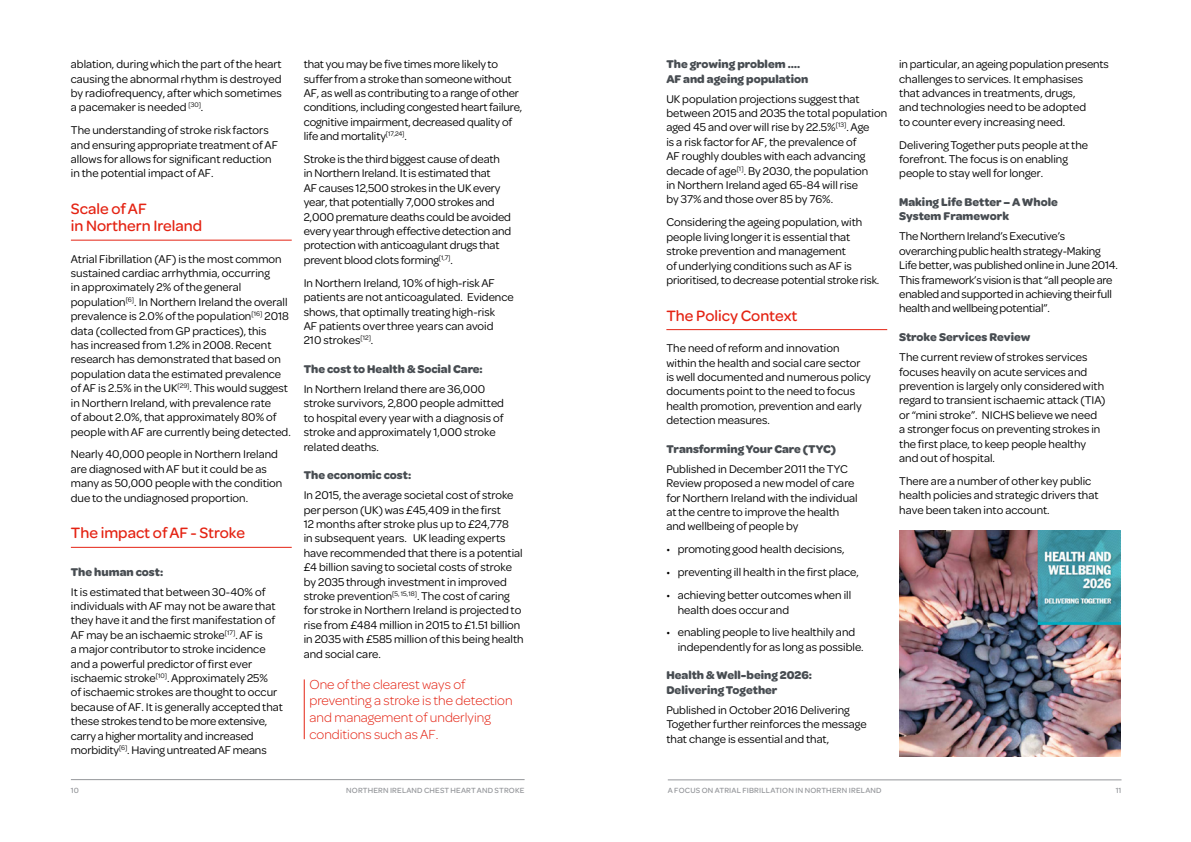
<style>
.page{position:relative;width:1191px;height:842px;background:#fff}
.page>*{position:absolute;margin:0;border:0;box-sizing:border-box;transform-origin:0 0}
.t1{font:500 16px/17px "Omnes";color:#e42313}
.t2{font:300 14px/16.8px "Omnes";color:#e42313}
.t3{font:12px/14.4px "Omnes";color:#000}
.t4{font:700 12px/14.4px "Omnes";color:#484d52}
.t5{font:500 8px "Omnes";letter-spacing:.02em;color:#94969a}
</style>
<div class="page">
<img style="left:899px;top:530px;width:221px;height:227px">
<hr style="left:71px;top:240px;width:221px;height:1px;background:#e42313">
<hr style="left:71px;top:547px;width:221px;height:1px;background:#e42313">
<hr style="left:304px;top:679px;width:1px;height:60px;background:#e42313">
<hr style="left:666px;top:329px;width:221px;height:1px;background:#e42313">
<hr style="left:71px;top:779px;width:453px;height:1px;background:#94969a">
<hr style="left:668px;top:780px;width:453px;height:1px;background:#94969a">
<p class="t3" style="left:71px;top:56px;width:212px;text-align:justify">ablation, during which the part of the heart causing the abnormal rhythm is destroyed by radiofrequency, after which sometimes a pacemaker is needed <sup>[30]</sup>.</p>
<p class="t3" style="left:71px;top:122px;width:208px">The understanding of stroke risk factors and ensuring appropriate treatment of AF allows for allows for significant reduction in the potential impact of AF.</p>
<h1 class="t1" style="left:71px;top:199px;width:133px">Scale of AF<br>in Northern Ireland</h1>
<p class="t3" style="left:71px;top:251px;width:221px">Atrial Fibrillation (AF) is the most common sustained cardiac arrhythmia, occurring<br>in approximately 2% of the general population<sup>[6]</sup>. In Northern Ireland the overall prevalence is 2.0% of the population<sup>[16]</sup> 2018 data (collected from GP practices), this<br>has increased from 1.2% in 2008. Recent research has demonstrated that based on population data the estimated prevalence of AF is 2.5% in the UK<sup>[29]</sup>. This would suggest in Northern Ireland, with prevalence rate<br>of about 2.0%, that approximately 80% of people with AF are currently being detected.</p>
<p class="t3" style="left:71px;top:446px;width:213px">Nearly 40,000 people in Northern Ireland are diagnosed with AF but it could be as many as 50,000 people with the condition due to the undiagnosed proportion.</p>
<h1 class="t1" style="left:71px;top:524px;width:176px">The impact of AF - Stroke</h1>
<p class="t4" style="left:71px;top:564px;width:94px">The human cost:</p>
<p class="t3" style="left:71px;top:584px;width:214px">It is estimated that between 30-40% of individuals with AF may not be aware that they have it and the first manifestation of AF may be an ischaemic stroke<sup>[17]</sup>. AF is<br>a major contributor to stroke incidence and a powerful predictor of first ever ischaemic stroke<sup>[10]</sup>. Approximately 25%<br>of ischaemic strokes are thought to occur because of AF. It is generally accepted that these strokes tend to be more extensive, carry a higher mortality and increased morbidity<sup>[6]</sup>. Having untreated AF means</p>
<p class="t3" style="left:304px;top:56px;width:220px">that you may be five times more likely to suffer from a stroke than someone without AF, as well as contributing to a range of other conditions, including congested heart failure, cognitive impairment, decreased quality of life and mortality<sup>[17,24]</sup>.</p>
<p class="t3" style="left:304px;top:151px;width:209px">Stroke is the third biggest cause of death in Northern Ireland. It is estimated that<br>AF causes 12,500 strokes in the UK every year, that potentially 7,000 strokes and 2,000 premature deaths could be avoided every year through effective detection and protection with anticoagulant drugs that prevent blood clots forming<sup>[1,7]</sup>.</p>
<p class="t3" style="left:304px;top:275px;width:211px">In Northern Ireland, 10% of high-risk AF patients are not anticoagulated. Evidence shows, that optimally treating high-risk<br>AF patients over three years can avoid 210 strokes<sup>[12]</sup>.</p>
<p class="t4" style="left:304px;top:361px;width:181px">The cost to Health &amp; Social Care:</p>
<p class="t3" style="left:304px;top:381px;width:202px">In Northern Ireland there are 36,000 stroke survivors, 2,800 people admitted to hospital every year with a diagnosis of stroke and approximately 1,000 stroke related deaths.</p>
<p class="t4" style="left:304px;top:467px;width:109px">The economic cost:</p>
<p class="t3" style="left:304px;top:487px;width:221px">In 2015, the average societal cost of stroke per person (UK) was £45,409 in the first<br>12 months after stroke plus up to £24,778<br>in subsequent years. UK leading experts have recommended that there is a potential £4 billion saving to societal costs of stroke by 2035 through investment in improved stroke prevention<sup>[5,</sup> <sup>15,18]</sup>. The cost of caring for stroke in Northern Ireland is projected to rise from £484 million in 2015 to £1.51 billion in 2035 with £585 million of this being health and social care.</p>
<p class="t2" style="left:309px;top:675px;width:205px">One of the clearest ways of preventing a stroke is the detection and management of underlying conditions such as AF.</p>
<p class="t4" style="left:666px;top:56px;width:144px">The growing problem ….<br>AF and ageing population</p>
<p class="t3" style="left:666px;top:91px;width:222px">UK population projections suggest that between 2015 and 2035 the total population aged 45 and over will rise by 22.5%<sup>[13]</sup>. Age<br>is a risk factor for AF, the prevalence of<br>AF roughly doubles with each advancing decade of age<sup>[1]</sup>. By 2030, the population<br>in Northern Ireland aged 65-84 will rise<br>by 37% and those over 85 by 76%.</p>
<p class="t3" style="left:666px;top:214px;width:214px">Considering the ageing population, with people living longer it is essential that stroke prevention and management<br>of underlying conditions such as AF is prioritised, to decrease potential stroke risk.</p>
<h1 class="t1" style="left:666px;top:306px;width:133px">The Policy Context</h1>
<p class="t3" style="left:666px;top:340px;width:206px">The need of reform and innovation within the health and social care sector is well documented and numerous policy documents point to the need to focus health promotion, prevention and early detection measures.</p>
<p class="t4" style="left:666px;top:441px;width:171px">Transforming Your Care (TYC)</p>
<p class="t3" style="left:666px;top:461px;width:193px">Published in December 2011 the TYC Review proposed a new model of care for Northern Ireland with the individual at the centre to improve the health and wellbeing of people by</p>
<p class="t3" style="left:666px;top:541px;width:180px">• promoting good health decisions,</p>
<p class="t3" style="left:666px;top:564px;width:194px">• preventing ill health in the first place,</p>
<p class="t3" style="left:677px;top:587px;width:175px;text-indent:-11px">• achieving better outcomes when ill health does occur and</p>
<p class="t3" style="left:677px;top:625px;width:187px;text-indent:-11px">• enabling people to live healthily and independently for as long as possible.</p>
<p class="t4" style="left:666px;top:667px;width:147px">Health &amp; Well-being 2026:<br>Delivering Together</p>
<p class="t3" style="left:666px;top:702px;width:202px">Published in October 2016 Delivering<br>Together further reinforces the message that change is essential and that,</p>
<p class="t3" style="left:899px;top:56px;width:211px">in particular, an ageing population presents challenges to services. It emphasises<br>that advances in treatments, drugs,<br>and technologies need to be adopted<br>to counter every increasing need.</p>
<p class="t3" style="left:899px;top:137px;width:190px">Delivering Together puts people at the forefront. The focus is on enabling people to stay well for longer.</p>
<p class="t4" style="left:899px;top:194px;width:160px">Making Life Better – A Whole<br>System Framework</p>
<p class="t3" style="left:899px;top:229px;width:220px">The Northern Ireland’s Executive’s overarching public health strategy-Making Life better, was published online in June 2014.<br>This framework’s vision is that “all people are enabled and supported in achieving their full health and wellbeing potential”.</p>
<p class="t4" style="left:899px;top:329px;width:133px">Stroke Services Review</p>
<p class="t3" style="left:899px;top:349px;width:208px">The current review of strokes services focuses heavily on acute services and prevention is largely only considered with regard to transient ischaemic attack (TIA) or “mini stroke”. NICHS believe we need a stronger focus on preventing strokes in the first place, to keep people healthy and out of hospital.</p>
<p class="t3" style="left:899px;top:473px;width:201px">There are a number of other key public health policies and strategic drivers that have been taken into account.</p>
<p class="t5" style="left:71px;top:785px;width:10px">10</p>
<p class="t5" style="left:346px;top:785px;width:180px">NORTHERN IRELAND CHEST HEART AND STROKE</p>
<p class="t5" style="left:668px;top:785px;width:215px">A FOCUS ON ATRIAL FIBRILLATION IN NORTHERN IRELAND</p>
<p class="t5" style="left:1115px;top:785px;width:7px">11</p>
</div>
